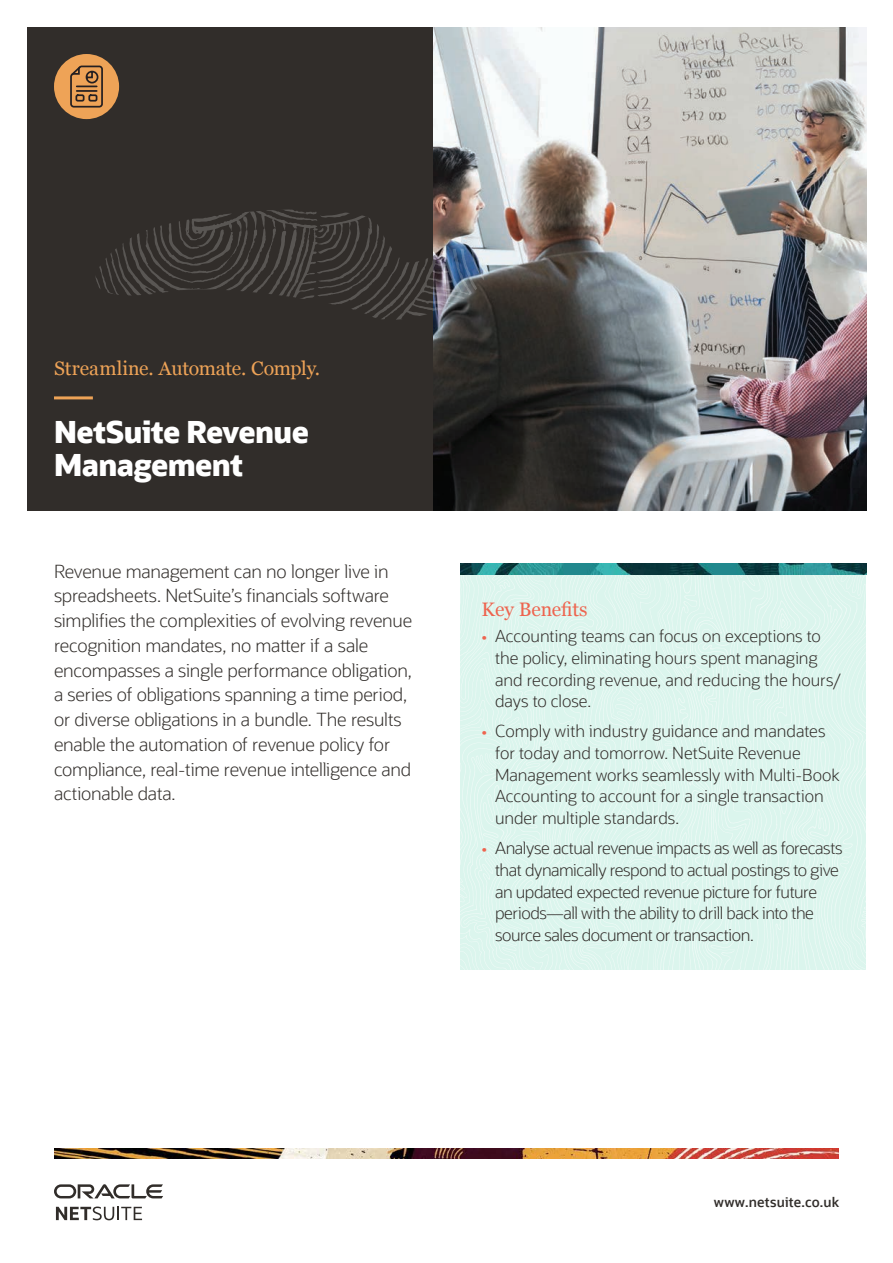
<style>
.page{position:relative;width:893px;height:1263px;background:#fff}
.page>*{position:absolute;margin:0;border:0;box-sizing:border-box;transform-origin:0 0}
.H1_2019{font:800 30px "Oracle Sans";letter-spacing:-.02em;color:#fff}
.Eyebrow_2019{font:19.5px "Georgia";letter-spacing:-.01em;color:#eea357}
.H3_sidebar_blue_head{font:19.5px "Georgia";color:#ee644f}
.Main_Body_2019{font:300 18px/24.8px "Oracle Sans";letter-spacing:-.015em;color:#312d2a}
.t1{font:300 16.5px/21.8px "Oracle Sans";letter-spacing:-.01em;color:#312d2a}
.t2{font:300 16.5px/21.8px "Oracle Sans";letter-spacing:-.03em;color:#312d2a}
.t3{font:600 13.5px "Oracle Sans";letter-spacing:.015em;color:#312d2a}
.s1{font-weight:400;color:#ee644f}
</style>
<div class="page">
<img style="left:54px;top:1148px;width:785px;height:11px">
<svg style="left:460px;top:568px;width:407px;height:402px"></svg>
<img style="left:460px;top:563px;width:406px;height:11px">
<img style="left:433px;top:27px;width:433px;height:483px">
<div style="left:27px;top:27px;width:406px;height:483px;background:#312d2a"></div>
<hr style="left:54px;top:396px;width:39px;height:3px;background:#eea357">
<div style="left:54px;top:54px;width:65px;height:65px;background:#eea357;border-radius:50%"></div>
<svg style="left:70px;top:65px;width:33px;height:43px"></svg>
<svg style="left:96px;top:209px;width:392px;height:111px"></svg>
<svg style="left:56px;top:1206px;width:86px;height:14px"></svg>
<svg style="left:54px;top:1184px;width:109px;height:14px"></svg>
<p class="Eyebrow_2019" style="left:54px;top:354px;width:268px">Streamline. Automate. Comply.</p>
<p class="H1_2019" style="left:54px;top:413px;width:256px">NetSuite Revenue</p>
<p class="H1_2019" style="left:54px;top:446px;width:191px">Management</p>
<p class="Main_Body_2019" style="left:54px;top:559px;width:360px">Revenue management can no longer live in spreadsheets. NetSuite’s financials software simplifies the complexities of evolving revenue recognition mandates, no matter if a sale encompasses a single performance obligation, a series of obligations spanning a time period, or diverse obligations in a bundle. The results enable the automation of revenue policy for compliance, real-time revenue intelligence and actionable data.</p>
<p class="H3_sidebar_blue_head" style="left:482px;top:595px;width:108px">Key Benefits</p>
<p class="t1" style="left:495px;top:625px;width:348px;text-indent:-14px"><span class="s1">•</span> Accounting teams can focus on exceptions to the policy, eliminating hours spent managing and recording revenue, and reducing the hours/ days to close.</p>
<p class="t1" style="left:495px;top:720px;width:346px;text-indent:-14px"><span class="s1">•</span> Comply with industry guidance and mandates for today and tomorrow. NetSuite Revenue Management works seamlessly with Multi-Book Accounting to account for a single transaction under multiple standards.</p>
<p class="t2" style="left:495px;top:837px;width:349px;text-indent:-14px"><span class="s1">•</span> Analyse actual revenue impacts as well as forecasts that dynamically respond to actual postings to give an updated expected revenue picture for future periods—all with the ability to drill back into the source sales document or transaction.</p>
<p class="t3" style="left:714px;top:1194px;width:127px">www.netsuite.co.uk</p>
</div>
